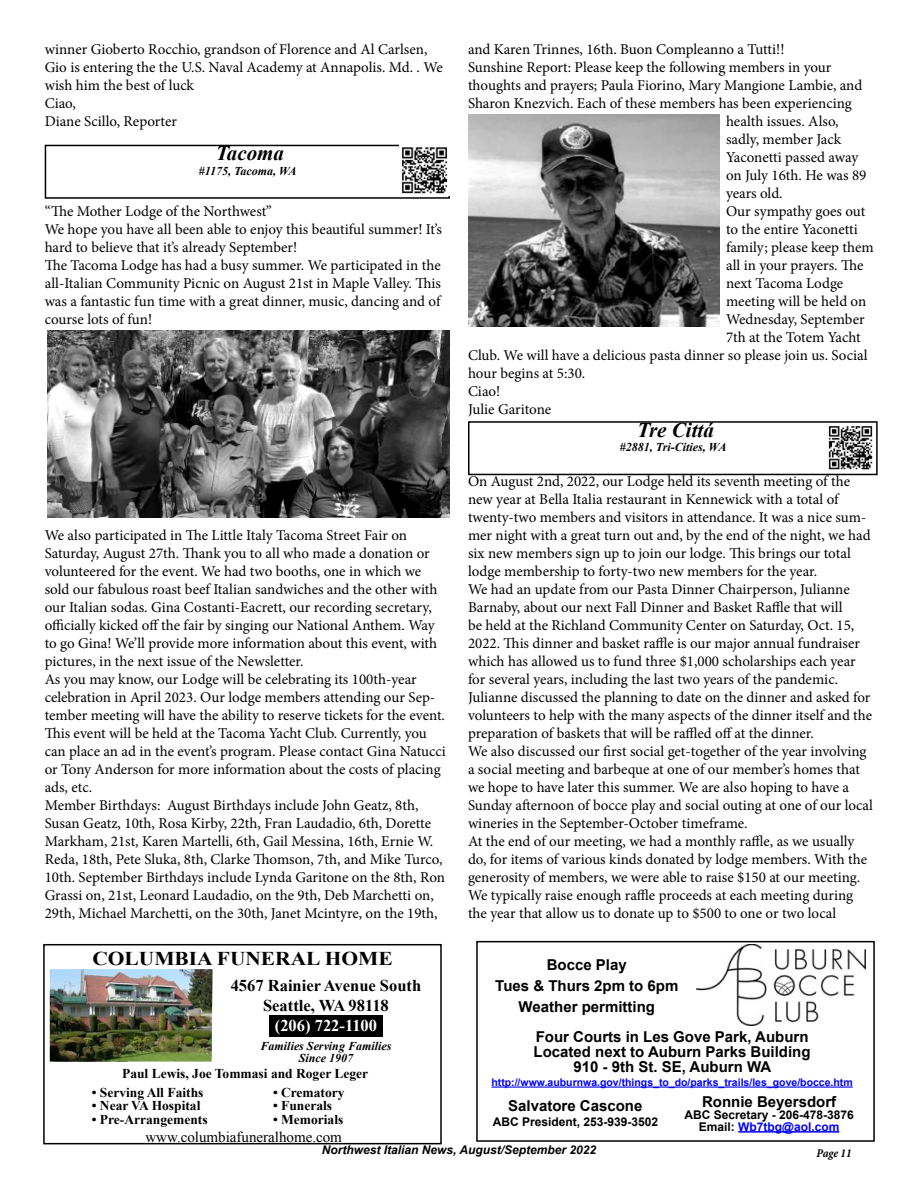
<style>
.page{position:relative;width:918px;height:1188px;background:#fff}
.page>*{position:absolute;margin:0;border:0;box-sizing:border-box;transform-origin:0 0}
.t1{font:italic 700 21px "Times New Roman";color:#000}
.t2{font:700 19.5px "Times New Roman";color:#000;scale:1.1 1}
.t3{font:700 16.5px/19.8px "Times New Roman";color:#000;text-align:center}
.t4{font:700 16.5px "Times New Roman";color:#fff}
.t5{font:15px/18px "Minion Pro";color:#000}
.t6{font:700 15px/21px "Arial";color:#000;text-align:center}
.t7{font:15px "Times New Roman";color:#000}
.t8{font:700 13.5px "Times New Roman";color:#000}
.t9{font:700 12px/12px "Arial";color:#000;text-align:center}
.t10{font:italic 700 12px/12px "Times New Roman";color:#000;text-align:center}
.t11{font:italic 700 12px "Arial";color:#000}
.t12{font:italic 700 condensed 12px "Minion Pro";letter-spacing:-.005em;color:#000}
.t13{font:700 10.5px "Arial";color:#00f}
.s1{color:#00f}
</style>
<div class="page">
<div style="left:476px;top:941px;width:399px;height:201px;border:2px solid #000"></div>
<img style="left:696px;top:945px;width:169px;height:81px">
<hr style="left:738px;top:1131px;width:101px;height:2px;background:#00f">
<hr style="left:491px;top:1087px;width:362px;height:1px;background:#00f">
<div style="left:269px;top:1016px;width:114px;height:21px;background:#000"></div>
<div style="left:43px;top:944px;width:399px;height:200px;border:2px solid #000"></div>
<img style="left:50px;top:969px;width:163px;height:92px">
<div style="left:45px;top:145px;width:405px;height:54px;border:2px solid #000"></div>
<img style="left:399px;top:145px;width:51px;height:51px">
<div style="left:468px;top:421px;width:410px;height:54px;border:2px solid #000"></div>
<img style="left:826px;top:423px;width:49px;height:47px">
<img style="left:47px;top:330px;width:403px;height:188px">
<img style="left:468px;top:114px;width:251px;height:212px">
<p class="t5" style="left:45px;top:40px;width:400px">winner Gioberto Rocchio, grandson of Florence and Al Carlsen, Gio is entering the the U.S. Naval Academy at Annapolis. Md. . We wish him the best of luck<br>Ciao,<br>Diane Scillo, Reporter</p>
<h1 class="t1" style="left:216px;top:139px;width:70px">Tacoma</h1>
<p class="t10" style="left:199px;top:164px;width:99px">#1175, Tacoma, WA</p>
<p class="t5" style="left:45px;top:202px;width:399px">“The Mother Lodge of the Northwest”<br>We hope you have all been able to enjoy this beautiful summer! It’s hard to believe that it’s already September!<br>The Tacoma Lodge has had a busy summer. We participated in the all-Italian Community Picnic on August 21st in Maple Valley. This was a fantastic fun time with a great dinner, music, dancing and of course lots of fun!</p>
<p class="t5" style="left:45px;top:526px;width:403px">We also participated in The Little Italy Tacoma Street Fair on Saturday, August 27th. Thank you to all who made a donation or volunteered for the event. We had two booths, one in which we sold our fabulous roast beef Italian sandwiches and the other with our Italian sodas. Gina Costanti-Eacrett, our recording secretary, officially kicked off the fair by singing our National Anthem. Way to go Gina! We’ll provide more information about this event, with pictures, in the next issue of the Newsletter.<br>As you may know, our Lodge will be celebrating its 100th-year celebration in April 2023. Our lodge members attending our Sep&shy;tember meeting will have the ability to reserve tickets for the event.<br>This event will be held at the Tacoma Yacht Club. Currently, you can place an ad in the event’s program. Please contact Gina Natucci or Tony Anderson for more information about the costs of placing ads, etc.<br>Member Birthdays: August Birthdays include John Geatz, 8th, Susan Geatz, 10th, Rosa Kirby, 22th, Fran Laudadio, 6th, Dorette Markham, 21st, Karen Martelli, 6th, Gail Messina, 16th, Ernie W.<br>Reda, 18th, Pete Sluka, 8th, Clarke Thomson, 7th, and Mike Turco, 10th. September Birthdays include Lynda Garitone on the 8th, Ron Grassi on, 21st, Leonard Laudadio, on the 9th, Deb Marchetti on, 29th, Michael Marchetti, on the 30th, Janet Mcintyre, on the 19th,</p>
<h2 class="t2" style="left:92px;top:945px;width:275px">COLUMBIA FUNERAL HOME</h2>
<p class="t3" style="left:231px;top:976px;width:192px">4567 Rainier Avenue South<br>Seattle, WA 98118</p>
<p class="t4" style="left:275px;top:1014px;width:104px">(206) 722-1100</p>
<p class="t10" style="left:261px;top:1039px;width:132px">Families Serving Families<br>Since 1907</p>
<p class="t8" style="left:122px;top:1064px;width:248px">Paul Lewis, Joe Tommasi and Roger Leger</p>
<p class="t8" style="left:92px;top:1083px;width:113px">• Serving All Faiths</p>
<p class="t8" style="left:92px;top:1097px;width:110px">• Near VA Hospital</p>
<p class="t8" style="left:92px;top:1110px;width:117px">• Pre-Arrangements</p>
<p class="t8" style="left:273px;top:1083px;width:73px">• Crematory</p>
<p class="t8" style="left:273px;top:1097px;width:61px">• Funerals</p>
<p class="t8" style="left:273px;top:1110px;width:72px">• Memorials</p>
<p class="t7" style="left:145px;top:1127px;width:198px">www.columbiafuneralhome.com</p>
<p class="t5" style="left:468px;top:40px;width:318px">and Karen Trinnes, 16th. Buon Compleanno a Tutti!!</p>
<p class="t5" style="left:468px;top:58px;width:365px">Sunshine Report: Please keep the following members in your</p>
<p class="t5" style="left:468px;top:76px;width:396px">thoughts and prayers; Paula Fiorino, Mary Mangione Lambie, and</p>
<p class="t5" style="left:468px;top:94px;width:385px">Sharon Knezvich. Each of these members has been experiencing</p>
<p class="t5" style="left:726px;top:112px;width:114px">health issues. Also,</p>
<p class="t5" style="left:726px;top:130px;width:117px">sadly, member Jack</p>
<p class="t5" style="left:726px;top:148px;width:134px">Yaconetti passed away</p>
<p class="t5" style="left:726px;top:166px;width:142px">on July 16th. He was 89</p>
<p class="t5" style="left:726px;top:184px;width:58px">years old.</p>
<p class="t5" style="left:726px;top:202px;width:141px">Our sympathy goes out</p>
<p class="t5" style="left:726px;top:220px;width:133px">to the entire Yaconetti</p>
<p class="t5" style="left:726px;top:238px;width:149px">family; please keep them</p>
<p class="t5" style="left:726px;top:256px;width:139px">all in your prayers. The</p>
<p class="t5" style="left:726px;top:274px;width:119px">next Tacoma Lodge</p>
<p class="t5" style="left:726px;top:292px;width:142px">meeting will be held on</p>
<p class="t5" style="left:726px;top:310px;width:140px">Wednesday, September</p>
<p class="t5" style="left:726px;top:328px;width:136px">7th at the Totem Yacht</p>
<p class="t5" style="left:468px;top:346px;width:401px">Club. We will have a delicious pasta dinner so please join us. Social</p>
<p class="t5" style="left:468px;top:364px;width:119px">hour begins at 5:30.</p>
<p class="t5" style="left:468px;top:382px;width:34px">Ciao!</p>
<p class="t5" style="left:468px;top:400px;width:85px">Julie Garitone</p>
<h1 class="t1" style="left:637px;top:415px;width:78px">Tre Cittá</h1>
<p class="t10" style="left:620px;top:441px;width:108px">#2881, Tri-Cities, WA</p>
<p class="t5" style="left:468px;top:472px;width:407px">On August 2nd, 2022, our Lodge held its seventh meeting of the new year at Bella Italia restaurant in Kennewick with a total of twenty-two members and visitors in attendance. It was a nice sum&shy;mer night with a great turn out and, by the end of the night, we had six new members sign up to join our lodge. This brings our total lodge membership to forty-two new members for the year.<br>We had an update from our Pasta Dinner Chairperson, Julianne Barnaby, about our next Fall Dinner and Basket Raffle that will<br>be held at the Richland Community Center on Saturday, Oct. 15, 2022. This dinner and basket raffle is our major annual fundraiser which has allowed us to fund three $1,000 scholarships each year for several years, including the last two years of the pandemic.<br>Julianne discussed the planning to date on the dinner and asked for volunteers to help with the many aspects of the dinner itself and the preparation of baskets that will be raffled off at the dinner.<br>We also discussed our first social get-together of the year involving a social meeting and barbeque at one of our member’s homes that we hope to have later this summer. We are also hoping to have a Sunday afternoon of bocce play and social outing at one of our local wineries in the September-October timeframe.<br>At the end of our meeting, we had a monthly raffle, as we usually do, for items of various kinds donated by lodge members. With the generosity of members, we were able to raise $150 at our meeting.<br>We typically raise enough raffle proceeds at each meeting during the year that allow us to donate up to $500 to one or two local</p>
<p class="t6" style="left:495px;top:955px;width:185px">Bocce Play<br>Tues &amp; Thurs 2pm to 6pm<br>Weather permitting</p>
<p class="t6" style="left:534px;top:1029px;width:278px;line-height:15px">Four Courts in Les Gove Park, Auburn<br>Located next to Auburn Parks Building<br>910 - 9th St. SE, Auburn WA</p>
<p class="t6" style="left:702px;top:1091px;width:136px">Ronnie Beyersdorf</p>
<p class="t9" style="left:684px;top:1109px;width:171px">ABC Secretary - 206-478-3876<br>Email: <span class="s1">Wb7tbg@aol.com</span></p>
<p class="t13" style="left:491px;top:1075px;width:363px">http://www.auburnwa.gov/things_to_do/parks_trails/les_gove/bocce.htm</p>
<p class="t6" style="left:508px;top:1096px;width:136px">Salvatore Cascone</p>
<p class="t9" style="left:493px;top:1116px;width:167px">ABC President, 253-939-3502</p>
<p class="t11" style="left:322px;top:1142px;width:276px">Northwest Italian News, August/September 2022</p>
<p class="t12" style="left:816px;top:1145px;width:37px">Page 11</p>
</div>
